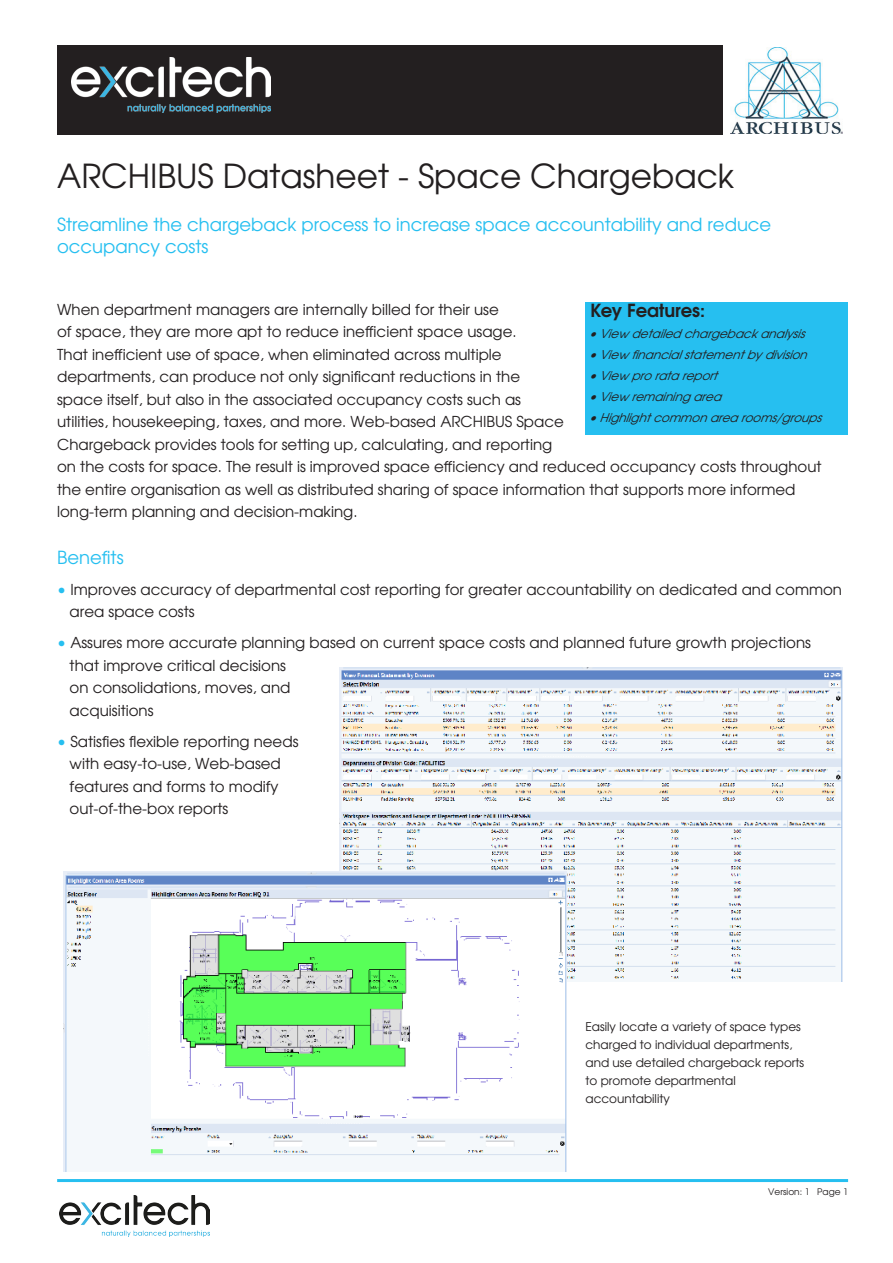
<style>
.page{position:relative;width:893px;height:1263px;background:#fff}
.page>*{position:absolute;margin:0;border:0;box-sizing:border-box;transform-origin:0 0}
.t1{font:33px "Te X Gyre Adventor";color:#231f20}
.t2{font:18px "Te X Gyre Adventor";color:#26bff0}
.t3{font:700 18px "Te X Gyre Adventor";color:#231f20}
.t4{font:15px/22.5px "Te X Gyre Adventor";color:#231f20}
.t5{font:italic 12px "Te X Gyre Adventor";color:#231f20}
.t6{font:12px/18px "Te X Gyre Adventor";color:#231f20}
.t7{font:9px "Te X Gyre Adventor";color:#231f20}
.s1{color:#26bff0}
</style>
<div class="page">
<div style="left:57px;top:45px;width:791px;height:89px;background:#231f20"></div>
<img style="left:71px;top:58px;width:200px;height:54px">
<img style="left:60px;top:1195px;width:149px;height:41px">
<hr style="left:57px;top:1179px;width:791px;height:3px;background:#26bff0">
<div style="left:586px;top:302px;width:262px;height:133px;background:#26bff0"></div>
<div style="left:723px;top:45px;width:125px;height:90px;background:#fff"></div>
<img style="left:731px;top:47px;width:112px;height:86px">
<img style="left:339px;top:667px;width:503px;height:314px">
<img style="left:63px;top:871px;width:503px;height:300px">
<p class="t1" style="left:57px;top:150px;width:679px">ARCHIBUS Datasheet - Space Chargeback</p>
<p class="t2" style="left:57px;top:210px;width:716px">Streamline the chargeback process to increase space accountability and reduce</p>
<p class="t2" style="left:57px;top:232px;width:153px">occupancy costs</p>
<p class="t4" style="left:57px;top:297px;width:443px">When department managers are internally billed for their use</p>
<p class="t4" style="left:57px;top:319px;width:766px">of space, they are more apt to reduce inefficient space usage.<br>That inefficient use of space, when eliminated across multiple<br>departments, can produce not only significant reductions in the<br>space itself, but also in the associated occupancy costs such as<br>utilities, housekeeping, taxes, and more. Web-based ARCHIBUS Space<br>Chargeback provides tools for setting up, calculating, and reporting<br>on the costs for space. The result is improved space efficiency and reduced occupancy costs throughout the entire organisation as well as distributed sharing of space information that supports more informed long-term planning and decision-making.</p>
<p class="t2" style="left:57px;top:543px;width:68px">Benefits</p>
<p class="t4" style="left:70px;top:577px;width:774px;text-indent:-12px"><span class="s1">•</span> Improves accuracy of departmental cost reporting for greater accountability on dedicated and common area space costs</p>
<p class="t4" style="left:70px;top:630px;width:743px;text-indent:-12px"><span class="s1">•</span> Assures more accurate planning based on current space costs and planned future growth projections that improve critical decisions<br>on consolidations, moves, and<br>acquisitions</p>
<p class="t4" style="left:70px;top:729px;width:230px;text-indent:-12px"><span class="s1">•</span> Satisfies flexible reporting needs with easy-to-use, Web-based features and forms to modify out-of-the-box reports</p>
<p class="t3" style="left:591px;top:295px;width:116px">Key Features:</p>
<p class="t5" style="left:589px;top:324px;width:223px">•Viewdetailedchargebackanalysis</p>
<p class="t5" style="left:589px;top:345px;width:226px">•Viewfinancialstatementbydivision</p>
<p class="t5" style="left:589px;top:366px;width:136px">•Viewproratareport</p>
<p class="t5" style="left:589px;top:387px;width:140px">•Viewremainingarea</p>
<p class="t5" style="left:589px;top:408px;width:240px">•Highlightcommonarearooms/groups</p>
<p class="t6" style="left:586px;top:1016px;width:220px">Easily locate a variety of space types charged to individual departments, and use detailed chargeback reports</p>
<p class="t6" style="left:586px;top:1070px;width:152px">to promote departmental accountability</p>
<p class="t7" style="left:768px;top:1184px;width:81px">Version: 1 Page 1</p>
</div>
